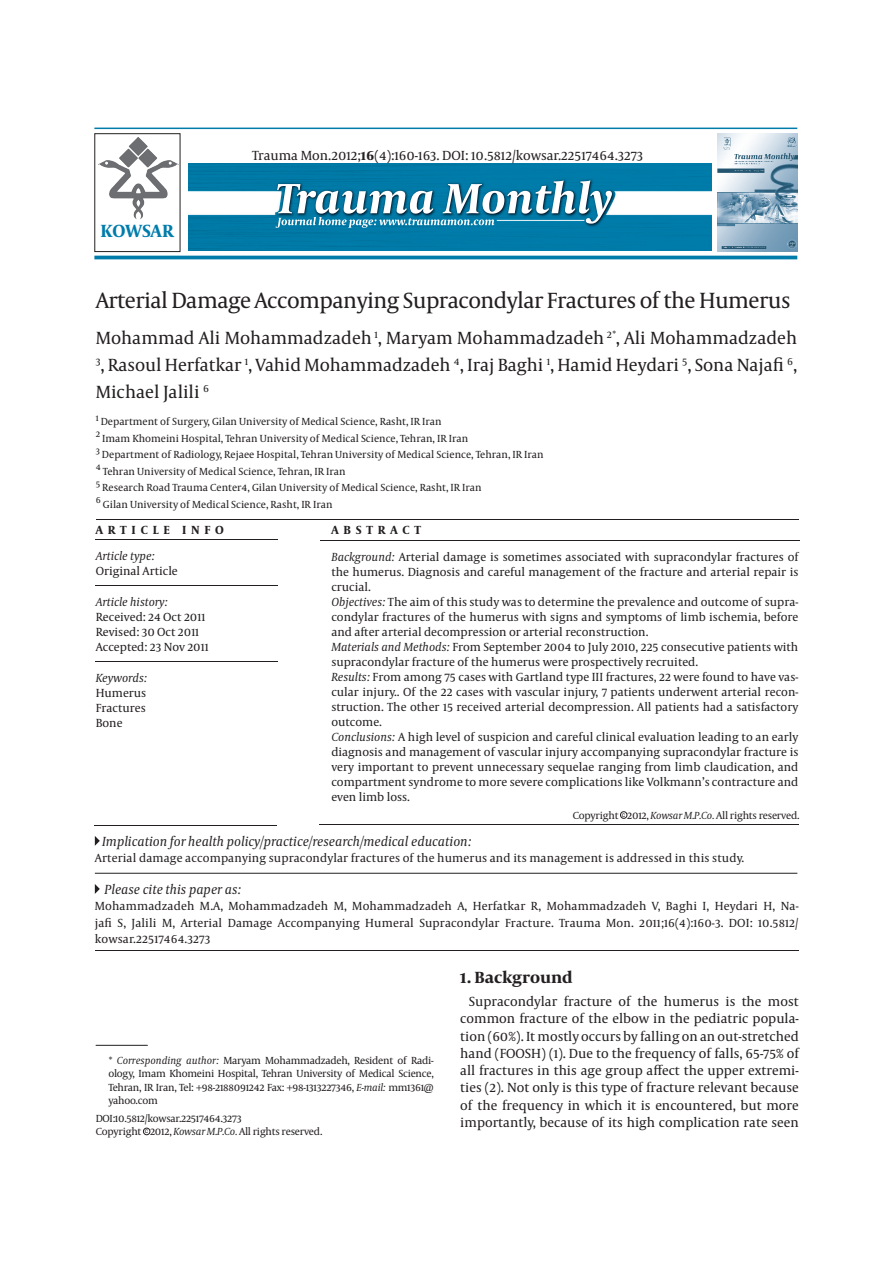
<style>
.page{position:relative;width:893px;height:1263px;background:#fff}
.page>*{position:absolute;margin:0;border:0;box-sizing:border-box;transform-origin:0 0}
.titr{font:22.5px "Capitolium News";letter-spacing:-.025em;color:#231f20}
.nevisande{font:18px/27px "Capitolium News";letter-spacing:-.005em;color:#231f20;text-align:justify}
.t1{font:700 18px "Capitolium News";color:#007cab}
.titr-2{font:700 16.5px "Capitolium News";color:#231f20}
.matn{font:13.5px/17.2px "Capitolium News";color:#231f20;text-align:justify}
.t2{font:italic 13.5px "Capitolium News";color:#231f20}
.ABSTRACT_matn{font:13.5px "Capitolium News";color:#231f20}
.ABSTRACT_matn-2{font:12px/15px "Capitolium News";color:#231f20;text-align:justify}
.t3{font:italic 12px "Capitolium News";color:#231f20}
.t4{font:700 12px "Capitolium News";letter-spacing:.4em;color:#231f20}
.tozihat{font:10.5px/13.5px "Capitolium News";color:#231f20;text-align:justify}
.tozihat-2{font:10.5px "Capitolium News";letter-spacing:-.02em;color:#231f20}
.tozihat-3{font:10.5px "Capitolium News";letter-spacing:-.025em;color:#231f20}
.t5{font:6.75px "Arial";color:#231f20}
.s1{font-weight:700}
.s2{font-style:italic}
</style>
<div class="page">
<img style="left:98px;top:137px;width:80px;height:82px">
<div style="left:94px;top:133px;width:86px;height:119px;border:1px solid #231f20"></div>
<hr style="left:94px;top:256px;width:703px;height:3px;background:#007cab">
<hr style="left:94px;top:128px;width:703px;height:1px;background:#007cab">
<img style="left:717px;top:134px;width:80px;height:118px">
<img style="left:188px;top:164px;width:523px;height:86px">
<hr style="left:96px;top:519px;width:702px;height:1px;background:#231f20">
<hr style="left:96px;top:661px;width:182px;height:1px;background:#231f20">
<hr style="left:95px;top:825px;width:182px;height:1px;background:#231f20">
<hr style="left:96px;top:585px;width:182px;height:1px;background:#231f20">
<hr style="left:96px;top:539px;width:182px;height:1px;background:#231f20">
<svg style="left:95px;top:884px;width:5px;height:10px"></svg>
<svg style="left:95px;top:836px;width:5px;height:10px"></svg>
<hr style="left:95px;top:950px;width:704px;height:1px;background:#231f20">
<hr style="left:95px;top:873px;width:702px;height:1px;background:#231f20">
<hr style="left:96px;top:1045px;width:52px;height:1px;background:#231f20">
<hr style="left:320px;top:540px;width:480px;height:1px;background:#231f20">
<hr style="left:319px;top:824px;width:480px;height:1px;background:#231f20">
<div style="left:620px;top:811px;width:7px;height:8px;border:1px solid #231f20;border-radius:50%"></div>
<div style="left:143px;top:1128px;width:7px;height:7px;border:1px solid #231f20;border-radius:50%"></div>
<h2 class="t1" style="left:100px;top:220px;width:75px">KOWSAR</h2>
<p class="ABSTRACT_matn" style="left:252px;top:147px;width:392px">Trauma Mon.2012;<span class="s1">16</span>(4):160-163. DOI: 10.5812/kowsar.22517464.3273</p>
<p class="titr" style="left:96px;top:287px;width:696px">Arterial Damage Accompanying Supracondylar Fractures of the Humerus</p>
<p class="nevisande" style="left:96px;top:325px;width:703px">Mohammad Ali Mohammadzadeh <sup>1</sup>, Maryam Mohammadzadeh <sup>2*</sup>, Ali Mohammadzadeh <sup>3</sup>, Rasoul Herfatkar <sup>1</sup>, Vahid Mohammadzadeh <sup>4</sup>, Iraj Baghi <sup>1</sup>, Hamid Heydari <sup>5</sup>, Sona Najafi <sup>6</sup>, Michael Jalili <sup>6</sup></p>
<p class="tozihat" style="left:96px;top:415px;width:348px"><sup>1</sup> Department of Surgery, Gilan University of Medical Science, Rasht, IR Iran</p>
<p class="tozihat" style="left:96px;top:431px;width:374px"><sup>2</sup> Imam Khomeini Hospital, Tehran University of Medical Science, Tehran, IR Iran</p>
<p class="tozihat" style="left:96px;top:448px;width:449px"><sup>3</sup> Department of Radiology, Rejaee Hospital, Tehran University of Medical Science, Tehran, IR Iran</p>
<p class="tozihat" style="left:96px;top:464px;width:251px"><sup>4</sup> Tehran University of Medical Science, Tehran, IR Iran</p>
<p class="tozihat" style="left:96px;top:481px;width:388px"><sup>5</sup> Research Road Trauma Center4, Gilan University of Medical Science, Rasht, IR Iran</p>
<p class="tozihat" style="left:96px;top:497px;width:238px"><sup>6</sup> Gilan University of Medical Science, Rasht, IR Iran</p>
<p class="t4" style="left:96px;top:523px;width:130px">ARTICLE INFO</p>
<p class="t4" style="left:331px;top:523px;width:91px">ABSTRACT</p>
<p class="t3" style="left:96px;top:548px;width:61px">Article type:</p>
<p class="ABSTRACT_matn-2" style="left:96px;top:563px;width:84px">Original Article</p>
<p class="t3" style="left:96px;top:594px;width:74px">Article history:</p>
<p class="ABSTRACT_matn-2" style="left:96px;top:609px;width:111px">Received: 24 Oct 2011</p>
<p class="ABSTRACT_matn-2" style="left:96px;top:624px;width:105px">Revised: 30 Oct 2011</p>
<p class="ABSTRACT_matn-2" style="left:96px;top:639px;width:114px">Accepted: 23 Nov 2011</p>
<p class="t3" style="left:96px;top:670px;width:53px">Keywords:</p>
<p class="ABSTRACT_matn-2" style="left:96px;top:685px;width:52px">Humerus</p>
<p class="ABSTRACT_matn-2" style="left:96px;top:700px;width:52px">Fractures</p>
<p class="ABSTRACT_matn-2" style="left:96px;top:715px;width:28px">Bone</p>
<p class="ABSTRACT_matn-2" style="left:331px;top:549px;width:469px"><span class="s2">Background:</span> Arterial damage is sometimes associated with supracondylar fractures of the humerus. Diagnosis and careful management of the fracture and arterial repair is crucial.</p>
<p class="ABSTRACT_matn-2" style="left:331px;top:594px;width:469px"><span class="s2">Objectives:</span> The aim of this study was to determine the prevalence and outcome of supra&shy;condylar fractures of the humerus with signs and symptoms of limb ischemia, before and after arterial decompression or arterial reconstruction.</p>
<p class="ABSTRACT_matn-2" style="left:331px;top:639px;width:468px"><span class="s2">Materials and Methods:</span> From September 2004 to July 2010, 225 consecutive patients with supracondylar fracture of the humerus were prospectively recruited.</p>
<p class="ABSTRACT_matn-2" style="left:331px;top:669px;width:469px"><span class="s2">Results:</span> From among 75 cases with Gartland type III fractures, 22 were found to have vas&shy;cular injury.. Of the 22 cases with vascular injury, 7 patients underwent arterial recon&shy;struction. The other 15 received arterial decompression. All patients had a satisfactory outcome.</p>
<p class="ABSTRACT_matn-2" style="left:331px;top:729px;width:469px"><span class="s2">Conclusions:</span> A high level of suspicion and careful clinical evaluation leading to an early diagnosis and management of vascular injury accompanying supracondylar fracture is very important to prevent unnecessary sequelae ranging from limb claudication, and compartment syndrome to more severe complications like Volkmann’s contracture and even limb loss.</p>
<p class="tozihat-2" style="left:573px;top:809px;width:47px">Copyright</p>
<p class="t5" style="left:622px;top:810px;width:5px">c</p>
<p class="tozihat-2" style="left:627px;top:809px;width:174px">2012, <span class="s2">Kowsar M.P.Co.</span> All rights reserved.</p>
<p class="t2" style="left:102px;top:833px;width:371px">Implication for health policy/practice/research/medical education:</p>
<p class="ABSTRACT_matn-2" style="left:95px;top:851px;width:651px">Arterial damage accompanying supracondylar fractures of the humerus and its management is addressed in this study.</p>
<p class="t2" style="left:105px;top:881px;width:138px">Please cite this paper as:</p>
<p class="ABSTRACT_matn-2" style="left:95px;top:898px;width:705px;line-height:16.5px">Mohammadzadeh M.A, Mohammadzadeh M, Mohammadzadeh A, Herfatkar R, Mohammadzadeh V, Baghi I, Heydari H, Na&shy;jafi S, Jalili M, Arterial Damage Accompanying Humeral Supracondylar Fracture. Trauma Mon. 2011;16(4):160-3. DOI: 10.5812/ kowsar.22517464.3273</p>
<p class="tozihat" style="left:108px;top:1053px;width:327px">* <span class="s2">Corresponding author:</span> Maryam Mohammadzadeh, Resident of Radi&shy;ology, Imam Khomeini Hospital, Tehran University of Medical Science, Tehran, IR Iran, Tel: +98-2188091242 Fax: +98-1313227346, <span class="s2">E-mail:</span> mm1361@ yahoo.com</p>
<p class="tozihat-3" style="left:96px;top:1113px;width:147px">DOI:10.5812/kowsar.22517464.3273</p>
<p class="tozihat-2" style="left:96px;top:1125px;width:47px">Copyright</p>
<p class="t5" style="left:145px;top:1126px;width:5px">c</p>
<p class="tozihat-2" style="left:150px;top:1125px;width:174px">2012, <span class="s2">Kowsar M.P.Co.</span> All rights reserved.</p>
<p class="titr-2" style="left:460px;top:967px;width:114px">1. Background</p>
<p class="matn" style="left:460px;top:993px;width:340px;text-indent:9px">Supracondylar fracture of the humerus is the most common fracture of the elbow in the pediatric popula&shy;tion (60%). It mostly occurs by falling on an out-stretched hand (FOOSH) (1). Due to the frequency of falls, 65-75% of all fractures in this age group affect the upper extremi&shy;ties (2). Not only is this type of fracture relevant because of the frequency in which it is encountered, but more importantly, because of its high complication rate seen</p>
</div>
